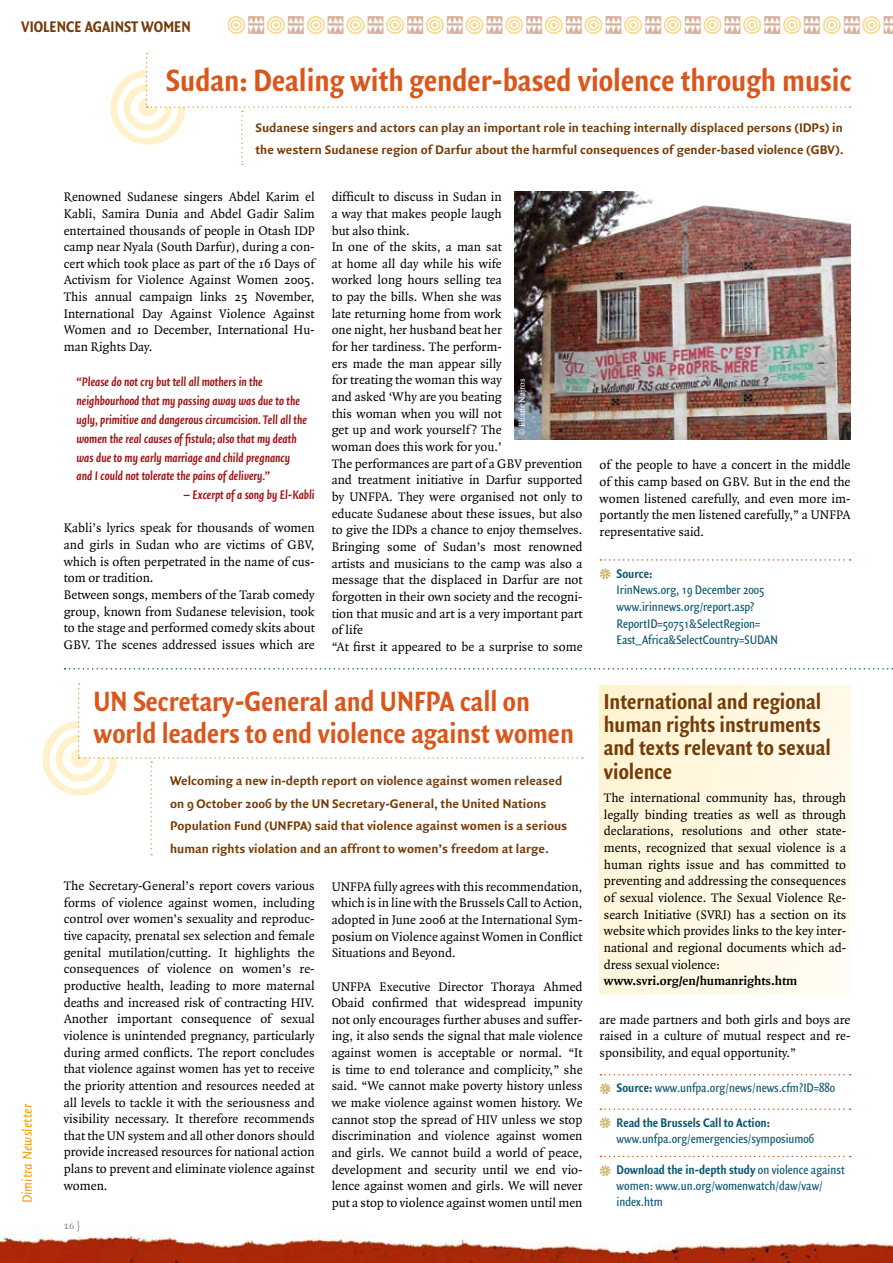
<style>
.page{position:relative;width:893px;height:1263px;background:#fff}
.page>*{position:absolute;margin:0;border:0;box-sizing:border-box;transform-origin:0 0}
.t1{font:700 33px "Quadraat Sans Con";color:#da571c}
.t2{font:700 30px/31.5px "Quadraat Sans Con";color:#da571c}
.t3{font:700 23.25px/23.5px "Quadraat Sans Con";color:#753c08}
.t4{font:700 16.5px "Quadraat Sans Con";color:#753c08}
.t5{font:italic 14.25px "Quadraat Sans";color:#f39e00}
.t6{font:13.35px/16.6px "Quadraat";color:#000;text-align:justify}
.t7{font:700 13.35px/22.5px "Quadraat Sans";color:#753c08}
.t8{font:13.35px/16.6px "Quadraat Sans Con";color:#105972}
.t9{font:italic 700 13.35px/18.8px "Quadraat Sans Con";color:#a21415}
.t10{font:700 13.35px "Quadraat Sans Con";color:#105972}
.t11{font:700 13.35px "Quadraat";color:#000}
.t12{font:10.5px "Quadraat Small Caps";color:#878484}
.t13{font:9px "Quadraat";color:#fff}
.s1{font-weight:700}
</style>
<div class="page">
<img style="left:0;top:1228px;width:893px;height:35px">
<svg style="left:600px;top:686px;width:250px;height:308px;background:#fff7e1"></svg>
<svg style="left:42px;top:683px;width:541px;height:172px"></svg>
<svg style="left:110px;top:53px;width:741px;height:112px"></svg>
<svg style="left:600px;top:559px;width:251px;height:2px"></svg>
<svg style="left:65px;top:668px;width:828px;height:1px"></svg>
<img style="left:514px;top:191px;width:336px;height:249px">
<svg style="left:600px;top:1074px;width:251px;height:1px"></svg>
<svg style="left:600px;top:1108px;width:251px;height:2px"></svg>
<svg style="left:600px;top:1156px;width:251px;height:1px"></svg>
<p class="t4" style="left:21px;top:17px;width:171px">VIOLENCE AGAINST WOMEN</p>
<p class="t5" style="left:20px;top:1203px;width:101px;rotate:-90deg">Dimitra Newsletter</p>
<h1 class="t1" style="left:166px;top:61px;width:687px">Sudan: Dealing with gender-based violence through music</h1>
<p class="t7" style="left:255px;top:117px;width:590px">Sudanese singers and actors can play an important role in teaching internally displaced persons (IDPs) in the western Sudanese region of Darfur about the harmful consequences of gender-based violence (GBV).</p>
<p class="t6" style="left:332px;top:189px;width:252px;text-align:left">difficult to discuss in Sudan in<br>a way that makes people laugh<br>but also think.<br>In one of the skits, a man sat<br>at home all day while his wife<br>worked long hours selling tea<br>to pay the bills. When she was<br>late returning home from work<br>one night, her husband beat her<br>for her tardiness. The perform-<br>ers made the man appear silly<br>for treating the woman this way<br>and asked ‘Why are you beating<br>this woman when you will not<br>get up and work yourself ? The<br>woman does this work for you.’<br>The performances are part of a GBV prevention and treatment initiative in Darfur supported by UNFPA. They were organised not only to educate Sudanese about these issues, but also to give the IDPs a chance to enjoy themselves.<br>Bringing some of Sudan’s most renowned artists and musicians to the camp was also a message that the displaced in Darfur are not forgotten in their own society and the recogni&shy;tion that music and art is a very important part of life<br>“At first it appeared to be a surprise to some</p>
<p class="t6" style="left:64px;top:189px;width:252px">Renowned Sudanese singers Abdel Karim el Kabli, Samira Dunia and Abdel Gadir Salim entertained thousands of people in Otash IDP camp near Nyala (South Darfur), during a con&shy;cert which took place as part of the 16 Days of Activism for Violence Against Women 2005.<br>This annual campaign links 25 November, International Day Against Violence Against Women and 10 December, International Hu&shy;man Rights Day.</p>
<p class="t9" style="left:77px;top:373px;width:232px">“Please do not cry but tell all mothers in the neighbourhood that my passing away was due to the ugly, primitive and dangerous circumcision. Tell all the women the real causes of fistula; also that my death was due to my early marriage and child pregnancy and I could not tolerate the pains of delivery.”</p>
<p class="t9" style="left:184px;top:486px;width:133px">– Excerpt of a song by El-Kabli</p>
<p class="t6" style="left:64px;top:520px;width:252px;text-align:left">Kabli’s lyrics speak for thousands of women and girls in Sudan who are victims of GBV, which is often perpetrated in the name of cus&shy;tom or tradition.<br>Between songs, members of the Tarab comedy group, known from Sudanese television, took to the stage and performed comedy skits about GBV. The scenes addressed issues which are</p>
<p class="t13" style="left:517px;top:435px;width:58px;rotate:-90deg">© Eliane Najros</p>
<p class="t6" style="left:600px;top:457px;width:252px">of the people to have a concert in the middle of this camp based on GBV. But in the end the women listened carefully, and even more im&shy;portantly the men listened carefully,” a UNFPA representative said.</p>
<p class="t10" style="left:617px;top:566px;width:37px">Source:</p>
<p class="t8" style="left:617px;top:582px;width:163px">IrinNews.org, 19 December 2005 www.irinnews.org/report.asp?<br>ReportID=50751&amp;SelectRegion= East_Africa&amp;SelectCountry=SUDAN</p>
<h2 class="t2" style="left:94px;top:687px;width:482px">UN Secretary-General and UNFPA call on world leaders to end violence against women</h2>
<p class="t7" style="left:170px;top:770px;width:399px">Welcoming a new in-depth report on violence against women released on 9 October 2006 by the UN Secretary-General, the United Nations Population Fund (UNFPA) said that violence against women is a serious human rights violation and an affront to women’s freedom at large.</p>
<p class="t6" style="left:332px;top:878px;width:252px">UNFPA fully agrees with this recommendation, which is in line with the Brussels Call to Action, adopted in June 2006 at the International Sym&shy;posium on Violence against Women in Conflict Situations and Beyond.</p>
<p class="t6" style="left:332px;top:978px;width:252px">UNFPA Executive Director Thoraya Ahmed Obaid confirmed that widespread impunity not only encourages further abuses and suffer&shy;ing, it also sends the signal that male violence against women is acceptable or normal. “It is time to end tolerance and complicity,” she said. “We cannot make poverty history unless we make violence against women history. We cannot stop the spread of HIV unless we stop discrimination and violence against women and girls. We cannot build a world of peace, development and security until we end vio&shy;lence against women and girls. We will never put a stop to violence against women until men</p>
<p class="t6" style="left:64px;top:878px;width:252px">The Secretary-General’s report covers various forms of violence against women, including control over women’s sexuality and reproduc&shy;tive capacity, prenatal sex selection and female genital mutilation/cutting. It highlights the consequences of violence on women’s re&shy;productive health, leading to more maternal deaths and increased risk of contracting HIV.<br>Another important consequence of sexual violence is unintended pregnancy, particularly during armed conflicts. The report concludes that violence against women has yet to receive the priority attention and resources needed at all levels to tackle it with the seriousness and visibility necessary. It therefore recommends that the UN system and all other donors should provide increased resources for national action plans to prevent and eliminate violence against women.</p>
<p class="t12" style="left:64px;top:1220px;width:18px">16 }</p>
<h3 class="t3" style="left:604px;top:690px;width:229px">International and regional human rights instruments and texts relevant to sexual violence</h3>
<p class="t6" style="left:604px;top:790px;width:244px">The international community has, through legally binding treaties as well as through declarations, resolutions and other state&shy;ments, recognized that sexual violence is a human rights issue and has committed to preventing and addressing the consequences of sexual violence. The Sexual Violence Re&shy;search Initiative (SVRI) has a section on its website which provides links to the key inter&shy;national and regional documents which ad&shy;dress sexual violence:</p>
<p class="t11" style="left:604px;top:974px;width:195px">www.svri.org/en/humanrights.htm</p>
<p class="t6" style="left:600px;top:1012px;width:252px">are made partners and both girls and boys are raised in a culture of mutual respect and re&shy;sponsibility, and equal opportunity.”</p>
<p class="t8" style="left:617px;top:1080px;width:220px"><span class="s1">Source:</span> www.unfpa.org/news/news.cfm?ID=880</p>
<p class="t10" style="left:617px;top:1115px;width:155px">Read the Brussels Call to Action:</p>
<p class="t8" style="left:617px;top:1130px;width:199px">www.unfpa.org/emergencies/symposium06</p>
<p class="t8" style="left:617px;top:1162px;width:230px;line-height:15.8px"><span class="s1">Download the in-depth study</span> on violence against women: www.un.org/womenwatch/daw/vaw/ index.htm</p>
</div>
